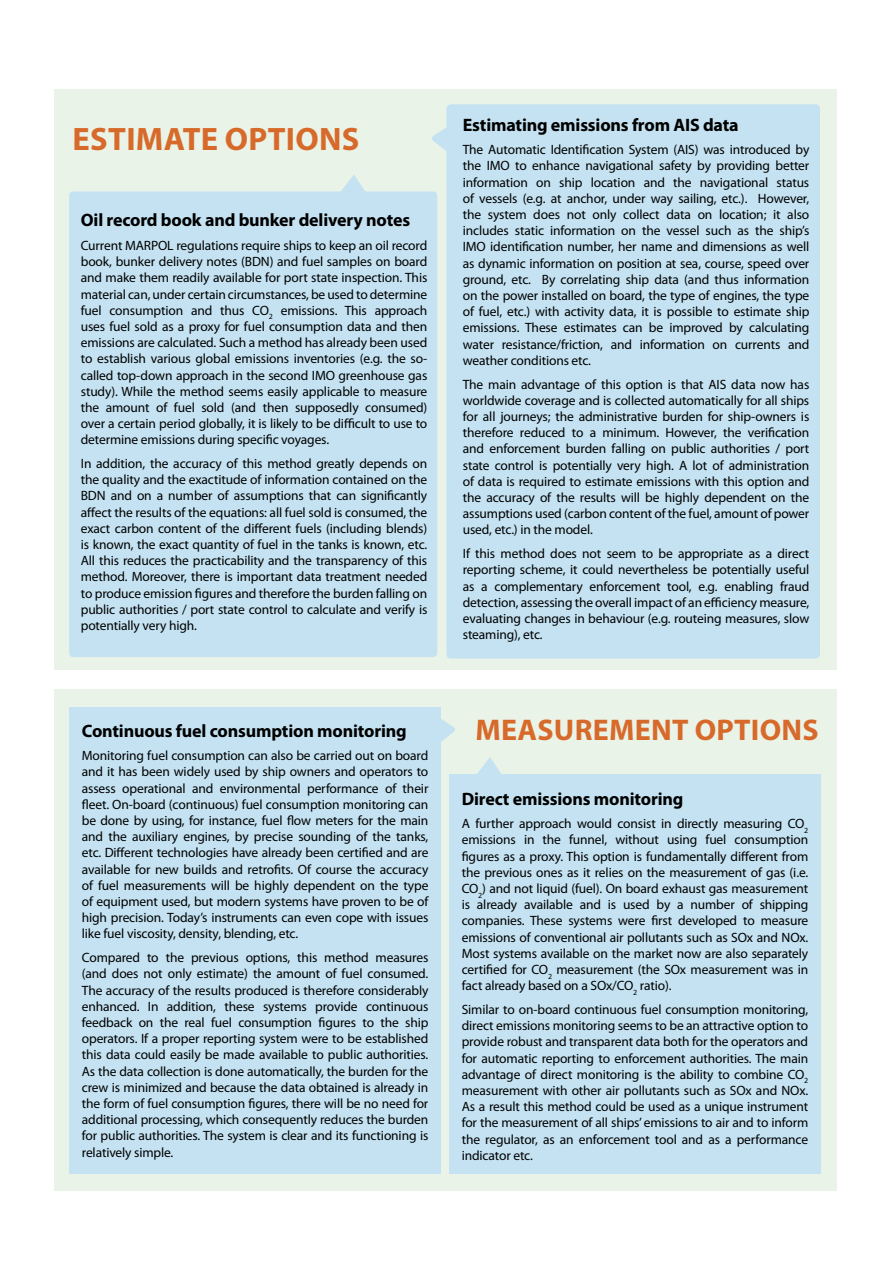
<style>
.page{position:relative;width:893px;height:1263px;background:#fff}
.page>*{position:absolute;margin:0;border:0;box-sizing:border-box;transform-origin:0 0}
.t1{font:700 32.55px "Myriad Pro";letter-spacing:.01em;color:#d76a2a}
.t2{font:700 30px "Myriad Pro";letter-spacing:.01em;color:#d76a2a}
.t3{font:700 18px "Myriad Pro";letter-spacing:-.01em;color:#000}
.t4{font:13.5px/16.2px "Myriad Pro";letter-spacing:-.01em;color:#000;text-align:justify}
</style>
<div class="page">
<div style="left:54px;top:89px;width:783px;height:581px;background:#eaf3e7"></div>
<div style="left:54px;top:689px;width:783px;height:502px;background:#eaf3e7"></div>
<div style="left:446px;top:104px;width:374px;height:554px;background:#c4e2f1;border-radius:4px"></div>
<svg style="left:432px;top:126px;width:15px;height:27px"></svg>
<svg style="left:440px;top:717px;width:15px;height:27px"></svg>
<div style="left:69px;top:707px;width:371px;height:467px;background:#c4e2f1"></div>
<svg style="left:341px;top:175px;width:24px;height:16px"></svg>
<svg style="left:477px;top:757px;width:24px;height:17px"></svg>
<div style="left:69px;top:191px;width:368px;height:466px;background:#c4e2f1;border-radius:4px"></div>
<div style="left:450px;top:774px;width:371px;height:400px;background:#c4e2f1"></div>
<h1 class="t1" style="left:73px;top:118px;width:288px">Estimate options</h1>
<h3 class="t3" style="left:81px;top:208px;width:331px">Oil record book and bunker delivery notes</h3>
<p class="t4" style="left:81px;top:237px;width:348px">Current MARPOL regulations require ships to keep an oil record book, bunker delivery notes (BDN) and fuel samples on board and make them readily available for port state inspection. This material can, under certain circumstances, be used to determine fuel consumption and thus CO<sub>2</sub> emissions. This approach uses fuel sold as a proxy for fuel consumption data and then emissions are calculated. Such a method has already been used to establish various global emissions inventories (e.g. the so&shy;called top-down approach in the second IMO greenhouse gas study). While the method seems easily applicable to measure the amount of fuel sold (and then supposedly consumed) over a certain period globally, it is likely to be difficult to use to determine emissions during specific voyages.</p>
<p class="t4" style="left:81px;top:455px;width:348px">In addition, the accuracy of this method greatly depends on the quality and the exactitude of information contained on the BDN and on a number of assumptions that can significantly affect the results of the equations: all fuel sold is consumed, the exact carbon content of the different fuels (including blends) is known, the exact quantity of fuel in the tanks is known, etc.<br>All this reduces the practicability and the transparency of this method. Moreover, there is important data treatment needed to produce emission figures and therefore the burden falling on public authorities / port state control to calculate and verify is potentially very high.</p>
<h3 class="t3" style="left:463px;top:113px;width:277px">Estimating emissions from AIS data</h3>
<p class="t4" style="left:463px;top:141px;width:348px">The Automatic Identification System (AIS) was introduced by the IMO to enhance navigational safety by providing better information on ship location and the navigational status of vessels (e.g. at anchor, under way sailing, etc.). However, the system does not only collect data on location; it also includes static information on the vessel such as the ship’s IMO identification number, her name and dimensions as well as dynamic information on position at sea, course, speed over ground, etc. By correlating ship data (and thus information on the power installed on board, the type of engines, the type of fuel, etc.) with activity data, it is possible to estimate ship emissions. These estimates can be improved by calculating water resistance/friction, and information on currents and weather conditions etc.</p>
<p class="t4" style="left:463px;top:376px;width:348px">The main advantage of this option is that AIS data now has worldwide coverage and is collected automatically for all ships for all journeys; the administrative burden for ship-owners is therefore reduced to a minimum. However, the verification and enforcement burden falling on public authorities / port state control is potentially very high. A lot of administration of data is required to estimate emissions with this option and the accuracy of the results will be highly dependent on the assumptions used (carbon content of the fuel, amount of power used, etc.) in the model.</p>
<p class="t4" style="left:463px;top:545px;width:348px">If this method does not seem to be appropriate as a direct reporting scheme, it could nevertheless be potentially useful as a complementary enforcement tool, e.g. enabling fraud detection, assessing the overall impact of an efficiency measure, evaluating changes in behaviour (e.g. routeing measures, slow steaming), etc.</p>
<h3 class="t3" style="left:82px;top:719px;width:326px">Continuous fuel consumption monitoring</h3>
<h2 class="t2" style="left:475px;top:710px;width:345px">Measurement options</h2>
<p class="t4" style="left:82px;top:747px;width:348px">Monitoring fuel consumption can also be carried out on board and it has been widely used by ship owners and operators to assess operational and environmental performance of their fleet. On-board (continuous) fuel consumption monitoring can be done by using, for instance, fuel flow meters for the main and the auxiliary engines, by precise sounding of the tanks, etc. Different technologies have already been certified and are available for new builds and retrofits. Of course the accuracy of fuel measurements will be highly dependent on the type of equipment used, but modern systems have proven to be of high precision. Today’s instruments can even cope with issues like fuel viscosity, density, blending, etc.</p>
<p class="t4" style="left:82px;top:949px;width:348px">Compared to the previous options, this method measures (and does not only estimate) the amount of fuel consumed.<br>The accuracy of the results produced is therefore considerably enhanced. In addition, these systems provide continuous feedback on the real fuel consumption figures to the ship operators. If a proper reporting system were to be established this data could easily be made available to public authorities.<br>As the data collection is done automatically, the burden for the crew is minimized and because the data obtained is already in the form of fuel consumption figures, there will be no need for additional processing, which consequently reduces the burden for public authorities. The system is clear and its functioning is relatively simple.</p>
<h3 class="t3" style="left:462px;top:787px;width:223px">Direct emissions monitoring</h3>
<p class="t4" style="left:462px;top:815px;width:348px">A further approach would consist in directly measuring CO<sub>2 </sub>emissions in the funnel, without using fuel consumption figures as a proxy. This option is fundamentally different from the previous ones as it relies on the measurement of gas (i.e.<br>CO<sub>2</sub>) and not liquid (fuel). On board exhaust gas measurement is already available and is used by a number of shipping companies. These systems were first developed to measure emissions of conventional air pollutants such as SOx and NOx.<br>Most systems available on the market now are also separately certified for CO<sub>2</sub> measurement (the SOx measurement was in fact already based on a SOx/CO<sub>2</sub> ratio).</p>
<p class="t4" style="left:462px;top:1001px;width:348px">Similar to on-board continuous fuel consumption monitoring, direct emissions monitoring seems to be an attractive option to provide robust and transparent data both for the operators and for automatic reporting to enforcement authorities. The main advantage of direct monitoring is the ability to combine CO<sub>2 </sub>measurement with other air pollutants such as SOx and NOx.<br>As a result this method could be used as a unique instrument for the measurement of all ships’ emissions to air and to inform the regulator, as an enforcement tool and as a performance indicator etc.</p>
</div>
